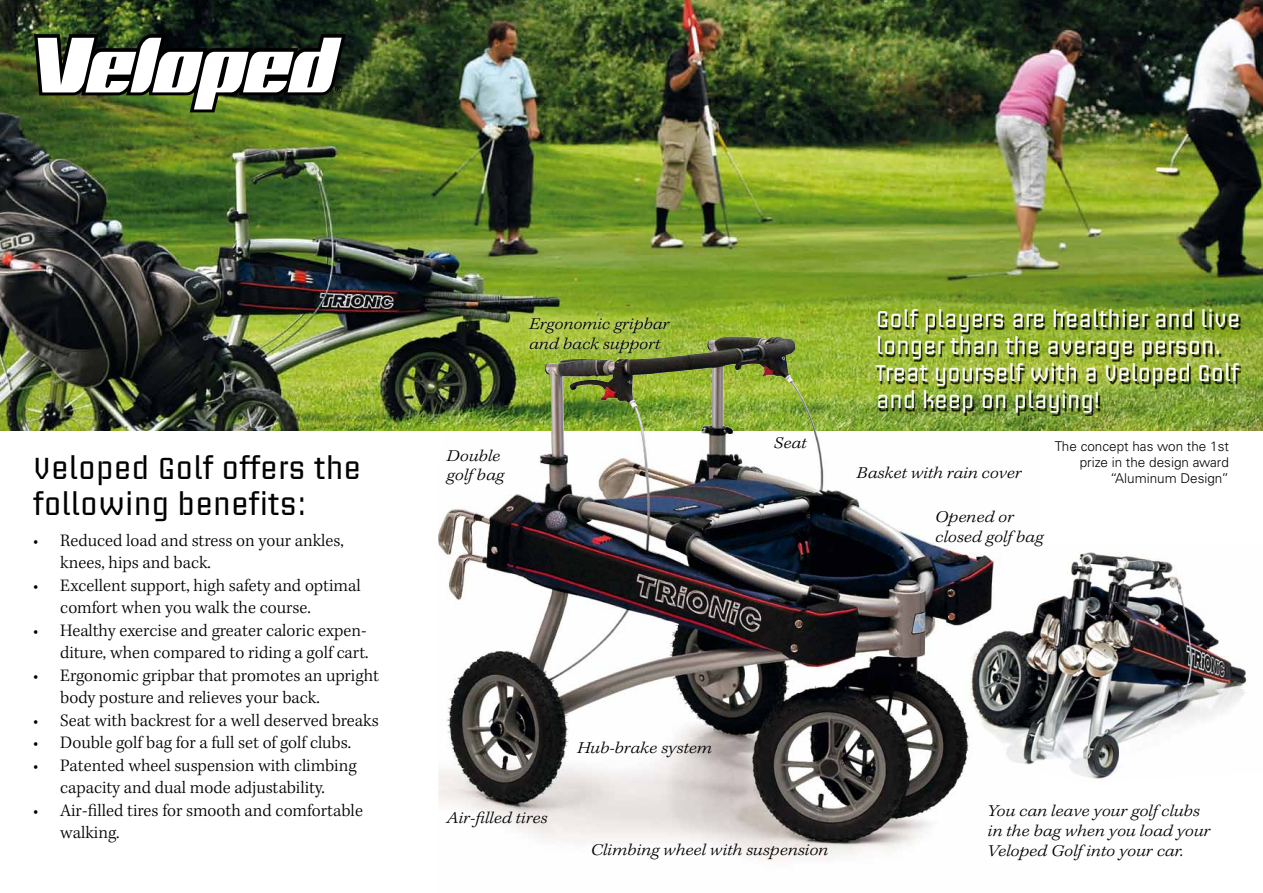
<style>
.page{position:relative;width:1263px;height:893px;background:#fff}
.page>*{position:absolute;margin:0;border:0;box-sizing:border-box;transform-origin:0 0}
.t1{font:30px/36px "Briem Akademi Std";color:#000}
.t2{font:22.5px/27px "Briem Akademi Std";color:#fff}
.t3{font:300 18px/22.5px "Kepler Std";color:#000}
.t4{font:italic 300 expanded 16.5px/19.8px "Kepler Std";color:#000}
.t5{font:300 13.5px/16.2px "Univers LT Std";color:#000;text-align:right}
</style>
<div class="page">
<img style="left:438px;top:430px;width:601px;height:431px">
<img style="left:961px;top:544px;width:286px;height:239px">
<img style="left:0;top:0;width:1263px;height:430px">
<img style="left:438px;top:336px;width:496px;height:219px">
<svg style="left:34px;top:34px;width:312px;height:78px"></svg>
<div style="left:521px;top:310px;width:154px;height:50px;background:#fff;opacity:.86"></div>
<div style="left:877px;top:311px;width:364px;height:105px;background:#000;opacity:.9"></div>
<h1 class="t1" style="left:33px;top:450px;width:329px">Veloped Golf offers the following benefits:</h1>
<p class="t3" style="left:60px;top:530px;width:285px;text-indent:-27px">• Reduced load and stress on your ankles, knees, hips and back.</p>
<p class="t3" style="left:60px;top:575px;width:302px;text-indent:-27px">• Excellent support, high safety and optimal comfort when you walk the course.</p>
<p class="t3" style="left:33px;top:620px;width:337px;text-align:right">• Healthy exercise and greater caloric expen&shy;diture, when compared to riding a golf cart.</p>
<p class="t3" style="left:60px;top:665px;width:320px;text-indent:-27px">• Ergonomic gripbar that promotes an upright body posture and relieves your back.</p>
<p class="t3" style="left:33px;top:710px;width:347px">• Seat with backrest for a well deserved breaks</p>
<p class="t3" style="left:33px;top:732px;width:319px">• Double golf bag for a full set of golf clubs.</p>
<p class="t3" style="left:33px;top:755px;width:325px;text-align:center">• Patented wheel suspension with climbing capacity and dual mode adjustability.</p>
<p class="t3" style="left:60px;top:800px;width:304px;text-indent:-27px">• Air-filled tires for smooth and comfortable walking.</p>
<p class="t4" style="left:529px;top:315px;width:142px">Ergonomic gripbar and back support</p>
<p class="t4" style="left:446px;top:446px;width:59px">Double golf bag</p>
<p class="t2" style="left:876px;top:306px;width:366px">Golf players are healthier and live longer than the average person.<br>Treat yourself with a Veloped Golf and keep on playing!</p>
<p class="t4" style="left:774px;top:434px;width:34px">Seat</p>
<p class="t5" style="left:1055px;top:438px;width:176px">The concept has won the 1st prize in the design award “Aluminum Design”</p>
<p class="t4" style="left:856px;top:464px;width:167px">Basket with rain cover</p>
<p class="t4" style="left:935px;top:508px;width:110px">Opened or closed golf bag</p>
<p class="t4" style="left:577px;top:738px;width:136px">Hub-brake system</p>
<p class="t4" style="left:446px;top:809px;width:103px">Air-filled tires</p>
<p class="t4" style="left:591px;top:840px;width:239px">Climbing wheel with suspension</p>
<p class="t4" style="left:988px;top:802px;width:224px">You can leave your golf clubs in the bag when you load your<br>Veloped Golf into your car.</p>
</div>
